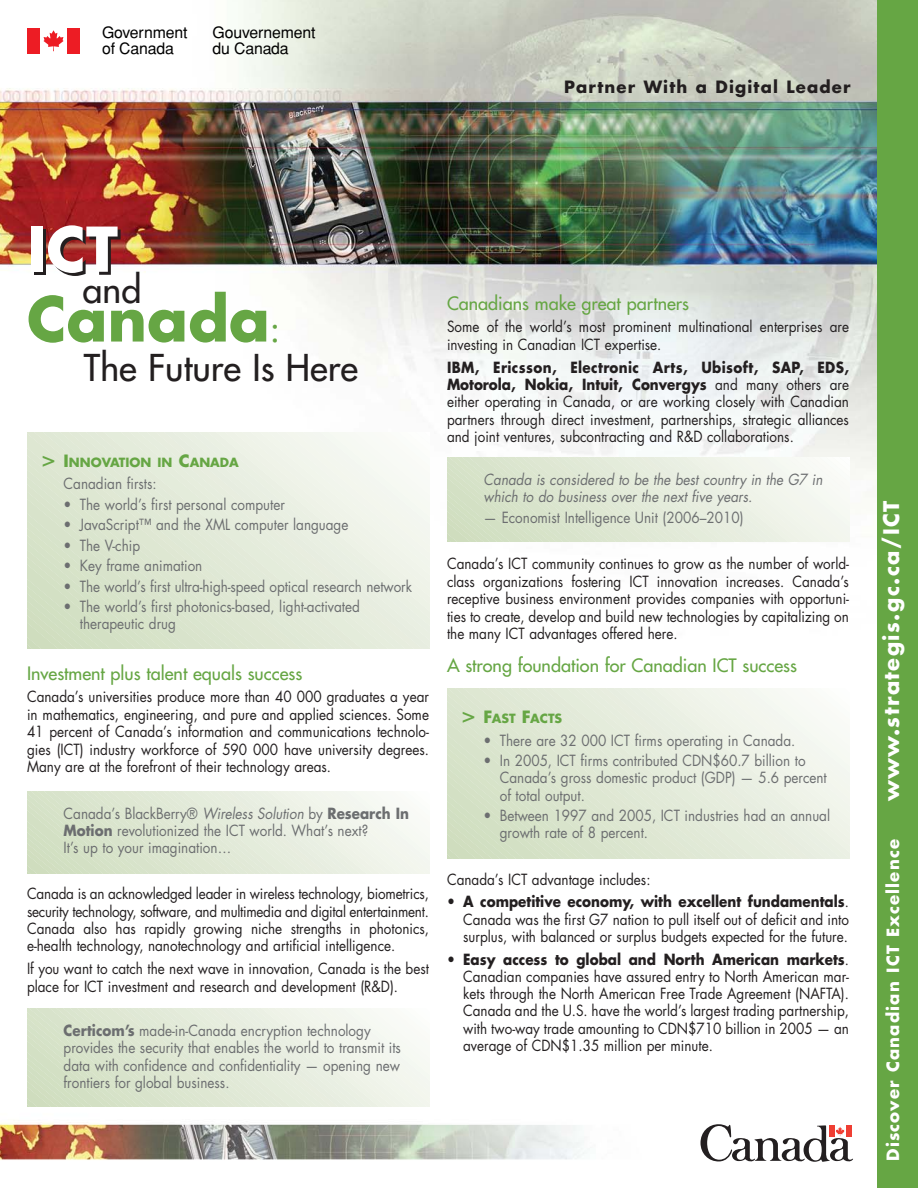
<style>
.page{position:relative;width:918px;height:1188px;background:#fff}
.page>*{position:absolute;margin:0;border:0;box-sizing:border-box;transform-origin:0 0}
.t1{font:700 60px "Futura LT";color:#66a644}
.t2{font:700 60px "Futura LT";color:#fff}
.t3{font:36px "Futura LT";color:#231f20}
.t4{font:700 21px "Futura LT";letter-spacing:.07em;color:#fff}
.t5{font:18px "Futura LT";color:#66a644}
.t6{font:700 16.5px "Futura LT";letter-spacing:.07em;color:#fff}
.t7{font:700 16.5px "Futura LT";letter-spacing:.07em;color:#231f20}
.t8{font:15.9px/15.9px "Helvetica";letter-spacing:-.01em;color:#000}
.t9{font:15px/17.4px "Futura LT";color:#231f20;text-align:justify;scale:.9 1}
.t10{font:15px/17.2px "Futura LT";color:#6c6e70;scale:.9 1}
.t11{font:italic 15px/17.2px "Futura LT";color:#6c6e70;scale:.9 1}
.t12{font:700 12.3px "Futura LT";color:#66a644}
.s1{font-weight:400;font-size:36px}
.s2{font-weight:400;font-size:22.5px}
.s3{font-size:16.5px}
.s4{font-style:italic}
.s5{font-weight:700}
</style>
<div class="page">
<img style="left:0;top:0;width:878px;height:1188px">
<div style="left:878px;top:0;width:40px;height:1188px;background:#66a644"></div>
<svg style="left:43px;top:30px;width:21px;height:21px"></svg>
<div style="left:67px;top:28px;width:13px;height:26px;background:#ed1c24"></div>
<div style="left:27px;top:28px;width:13px;height:26px;background:#ed1c24"></div>
<svg style="left:700px;top:1124px;width:153px;height:38px"></svg>
<div style="left:829px;top:1126px;width:5px;height:11px;background:#ef3e33"></div>
<div style="left:846px;top:1126px;width:5px;height:11px;background:#ef3e33"></div>
<svg style="left:27px;top:432px;width:403px;height:217px"></svg>
<svg style="left:27px;top:791px;width:403px;height:83px"></svg>
<svg style="left:27px;top:1009px;width:403px;height:98px"></svg>
<svg style="left:447px;top:458px;width:403px;height:84px"></svg>
<svg style="left:447px;top:688px;width:403px;height:170px"></svg>
<p class="t8" style="left:102px;top:26px;width:87px">Government of Canada</p>
<p class="t8" style="left:213px;top:26px;width:105px">Gouvernement du Canada</p>
<p class="t7" style="left:564px;top:79px;width:288px">Partner With a Digital Leader</p>
<h1 class="t2" style="left:27px;top:218px;width:93px">ICT</h1>
<h2 class="t3" style="left:82px;top:273px;width:60px">and</h2>
<h1 class="t1" style="left:27px;top:288px;width:255px">Canada<span class="s1">:</span></h1>
<h2 class="t3" style="left:84px;top:351px;width:276px">The Future Is Here</h2>
<p class="t12" style="left:42px;top:456px;width:198px"><span class="s2">&gt;</span> <span class="s3">I</span>NNOVATION IN <span class="s3">C</span>ANADA</p>
<p class="t10" style="left:64px;top:476px;width:105px">Canadian firsts:</p>
<p class="t10" style="left:64px;top:496px;width:247px">• The world’s first personal computer</p>
<p class="t10" style="left:64px;top:517px;width:318px">• JavaScript™ and the XML computer language</p>
<p class="t10" style="left:64px;top:537px;width:87px">• The V-chip</p>
<p class="t10" style="left:64px;top:558px;width:156px">• Key frame animation</p>
<p class="t10" style="left:64px;top:578px;width:389px">• The world’s first ultra-high-speed optical research network</p>
<p class="t10" style="left:80px;top:598px;width:313px;text-indent:-16px">• The world’s first photonics-based, light-activated therapeutic drug</p>
<p class="t5" style="left:27px;top:665px;width:277px">Investment plus talent equals success</p>
<p class="t9" style="left:27px;top:689px;width:448px">Canada’s universities produce more than 40 000 graduates a year in mathematics, engineering, and pure and applied sciences. Some 41 percent of Canada’s information and communications technolo&shy;gies (ICT) industry workforce of 590 000 have university degrees.<br>Many are at the forefront of their technology areas.</p>
<p class="t10" style="left:64px;top:805px;width:386px">Canada’s BlackBerry® <span class="s4">Wireless Solution</span> by <span class="s5">Research In<br>Motion</span> revolutionized the ICT world. What’s next?<br>It’s up to your imagination…</p>
<p class="t9" style="left:27px;top:885px;width:448px">Canada is an acknowledged leader in wireless technology, biometrics, security technology, software, and multimedia and digital entertainment.<br>Canada also has rapidly growing niche strengths in photonics, e-health technology, nanotechnology and artificial intelligence.</p>
<p class="t9" style="left:27px;top:960px;width:448px">If you want to catch the next wave in innovation, Canada is the best place for ICT investment and research and development (R&amp;D).</p>
<p class="t10" style="left:64px;top:1022px;width:376px"><span class="s5">Certicom’s</span> made-in-Canada encryption technology provides the security that enables the world to transmit its data with confidence and confidentiality — opening new frontiers for global business.</p>
<p class="t5" style="left:447px;top:295px;width:244px">Canadians make great partners</p>
<p class="t9" style="left:447px;top:319px;width:448px">Some of the world’s most prominent multinational enterprises are investing in Canadian ICT expertise.</p>
<p class="t9" style="left:447px;top:359px;width:448px"><span class="s5">IBM, Ericsson, Electronic Arts, Ubisoft, SAP, EDS, Motorola, Nokia, Intuit, Convergys</span> and many others are either operating in Canada, or are working closely with Canadian partners through direct investment, partnerships, strategic alliances and joint ventures, subcontracting and R&amp;D collaborations.</p>
<p class="t11" style="left:484px;top:471px;width:378px">Canada is considered to be the best country in the G7 in which to do business over the next five years.</p>
<p class="t10" style="left:484px;top:509px;width:290px">— Economist Intelligence Unit (2006–2010)</p>
<p class="t9" style="left:447px;top:556px;width:448px">Canada’s ICT community continues to grow as the number of world&shy;class organizations fostering ICT innovation increases. Canada’s receptive business environment provides companies with opportuni&shy;ties to create, develop and build new technologies by capitalizing on the many ICT advantages offered here.</p>
<p class="t5" style="left:447px;top:657px;width:352px">A strong foundation for Canadian ICT success</p>
<p class="t12" style="left:462px;top:712px;width:102px"><span class="s2">&gt;</span> <span class="s3">F</span>AST <span class="s3">F</span>ACTS</p>
<p class="t10" style="left:484px;top:732px;width:348px">• There are 32 000 ICT firms operating in Canada.</p>
<p class="t10" style="left:500px;top:753px;width:365px;text-indent:-16px">• In 2005, ICT firms contributed CDN$60.7 billion to<br>Canada’s gross domestic product (GDP) — 5.6 percent of total output.</p>
<p class="t10" style="left:500px;top:808px;width:369px;text-indent:-16px">• Between 1997 and 2005, ICT industries had an annual growth rate of 8 percent.</p>
<p class="t9" style="left:447px;top:871px;width:228px">Canada’s ICT advantage includes:</p>
<p class="t9" style="left:463px;top:894px;width:430px;text-indent:-16px">• <span class="s5">A competitive economy, with excellent fundamentals</span>.<br>Canada was the first G7 nation to pull itself out of deficit and into surplus, with balanced or surplus budgets expected for the future.</p>
<p class="t9" style="left:463px;top:951px;width:430px;text-indent:-16px">• <span class="s5">Easy access to global and North American markets</span>.<br>Canadian companies have assured entry to North American mar&shy;kets through the North American Free Trade Agreement (NAFTA).<br>Canada and the U.S. have the world’s largest trading partnership, with two-way trade amounting to CDN$710 billion in 2005 — an average of CDN$1.35 million per minute.</p>
<h3 class="t4" style="left:880px;top:801px;width:302px;rotate:-90deg">www.strategis.gc.ca/ICT</h3>
<p class="t6" style="left:884px;top:1161px;width:323px;rotate:-90deg">Discover Canadian ICT Excellence</p>
</div>
